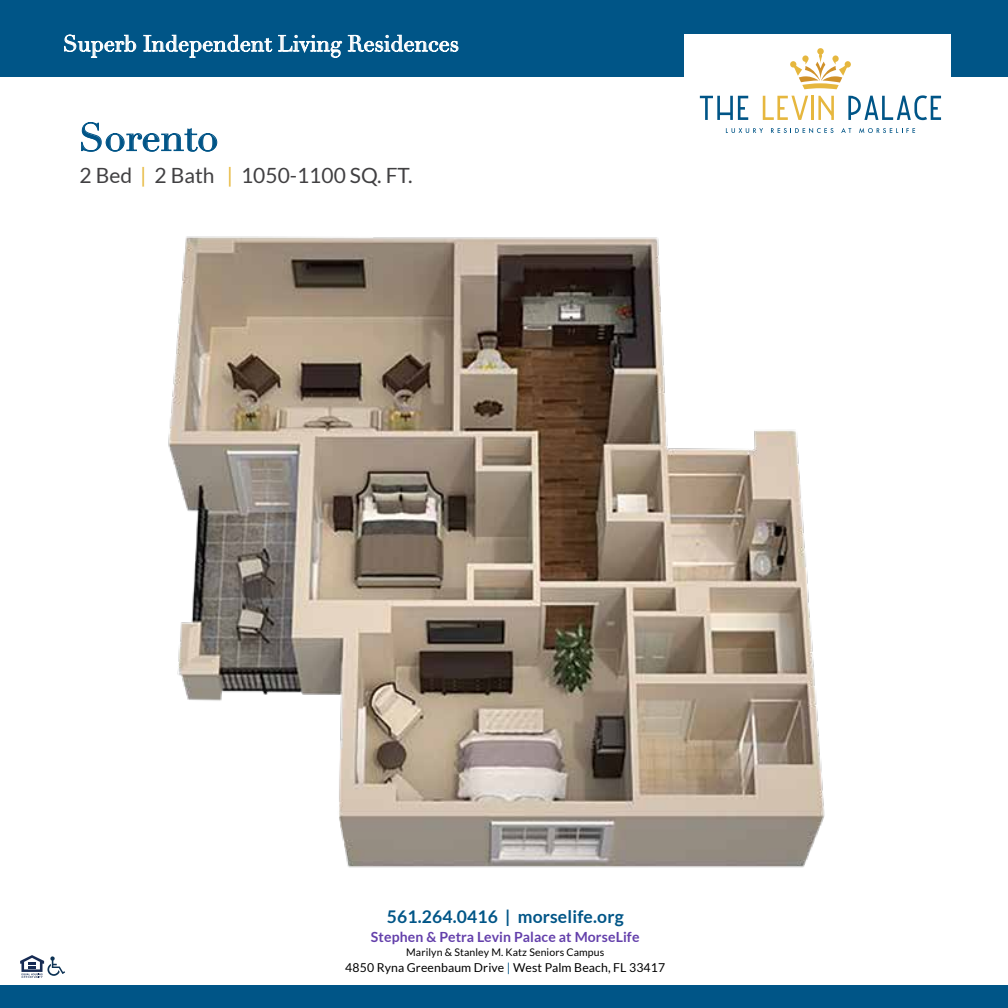
<style>
.page{position:relative;width:1008px;height:1008px;background:#fff}
.page>*{position:absolute;margin:0;border:0;box-sizing:border-box;transform-origin:0 0}
.t1{font:38.5px "Didot";color:#005487}
.t2{font:22.05px "Didot";color:#fff}
.t3{font:21px "Lato";color:#414042}
.t4{font:700 17.5px "Lato";letter-spacing:.01em;color:#005587}
.t5{font:700 14px "Lato";letter-spacing:.01em;color:#6440ab}
.t6{font:12.25px "Lato";letter-spacing:.01em;color:#000}
.t7{font:10.5px "Lato";letter-spacing:.01em;color:#000}
.s1{color:#e7b83c}
.s2{color:#005587}
</style>
<div class="page">
<div style="left:0;top:0;width:1008px;height:77px;background:#005587"></div>
<svg style="left:64px;top:35px;width:72px;height:23px"></svg>
<svg style="left:143px;top:35px;width:129px;height:23px"></svg>
<svg style="left:278px;top:35px;width:64px;height:23px"></svg>
<svg style="left:348px;top:35px;width:110px;height:17px"></svg>
<div style="left:0;top:985px;width:1008px;height:23px;background:#005587"></div>
<svg style="left:20px;top:955px;width:45px;height:23px"></svg>
<div style="left:684px;top:34px;width:267px;height:76px;background:#fff"></div>
<svg style="left:790px;top:48px;width:61px;height:41px"></svg>
<svg style="left:726px;top:128px;width:37px;height:5px"></svg>
<svg style="left:771px;top:128px;width:62px;height:5px"></svg>
<svg style="left:841px;top:128px;width:10px;height:5px"></svg>
<svg style="left:859px;top:128px;width:56px;height:5px"></svg>
<svg style="left:700px;top:96px;width:48px;height:24px"></svg>
<svg style="left:763px;top:96px;width:45px;height:24px"></svg>
<hr style="left:811px;top:96px;width:3px;height:24px;background:#e6b73e">
<svg style="left:818px;top:96px;width:16px;height:24px"></svg>
<svg style="left:848px;top:95px;width:93px;height:25px"></svg>
<svg style="left:81px;top:122px;width:136px;height:30px"></svg>
<img style="left:168px;top:236px;width:657px;height:632px">
<h2 class="t2" style="left:63px;top:30px;width:398px">Superb Independent Living Residences</h2>
<h1 class="t1" style="left:79px;top:114px;width:141px">Sorento</h1>
<h3 class="t3" style="left:80px;top:164px;width:335px">2 Bed <span class="s1">|</span> 2 Bath <span class="s1">|</span> 1050-1100 SQ. FT.</h3>
<h3 class="t4" style="left:387px;top:906px;width:239px">561.264.0416 | morselife.org</h3>
<p class="t5" style="left:371px;top:929px;width:270px">Stephen &amp; Petra Levin Palace at MorseLife</p>
<p class="t7" style="left:406px;top:946px;width:200px">Marilyn &amp; Stanley M. Katz Seniors Campus</p>
<p class="t6" style="left:345px;top:961px;width:321px">4850 Ryna Greenbaum Drive <span class="s2">|</span> West Palm Beach, FL 33417</p>
</div>
